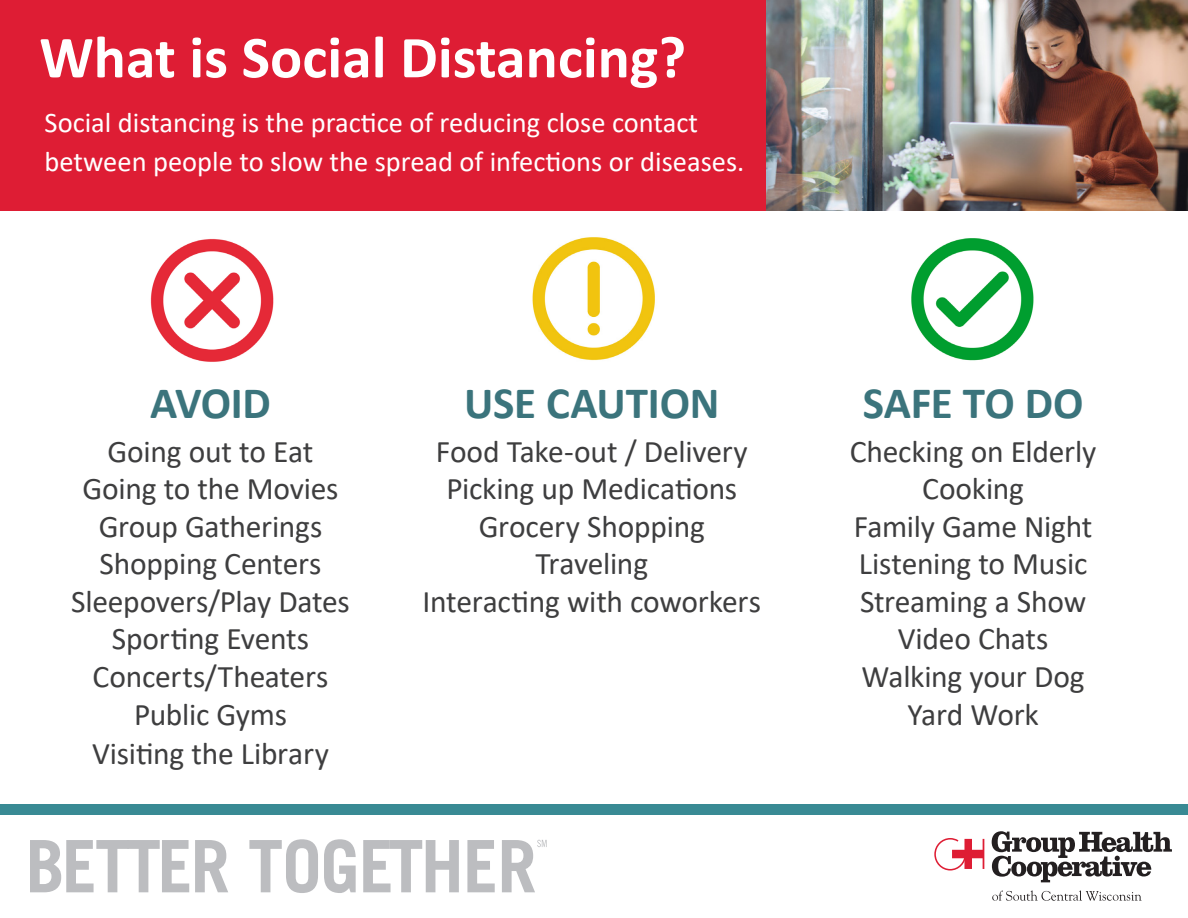
<style>
.page{position:relative;width:1188px;height:918px;background:#fff}
.page>*{position:absolute;margin:0;border:0;box-sizing:border-box;transform-origin:0 0}
.t1{font:700 60px "Calibri";color:#fff}
.Body{font:700 45px "Calibri";letter-spacing:-.005em;color:#3b747c}
.Body-2{font:31.5px "Calibri";letter-spacing:-.01em;color:#3e3e3f}
.t2{font:28.5px/39px "Calibri";color:#fff}
</style>
<div class="page">
<div style="left:0;top:0;width:767px;height:211px;background:#de1d34"></div>
<svg style="left:30px;top:840px;width:159px;height:52px"></svg>
<svg style="left:195px;top:840px;width:33px;height:52px"></svg>
<svg style="left:249px;top:839px;width:69px;height:54px"></svg>
<svg style="left:324px;top:839px;width:32px;height:54px"></svg>
<svg style="left:363px;top:840px;width:96px;height:52px"></svg>
<svg style="left:467px;top:840px;width:28px;height:52px"></svg>
<svg style="left:502px;top:840px;width:45px;height:52px"></svg>
<svg style="left:992px;top:831px;width:180px;height:51px"></svg>
<svg style="left:934px;top:838px;width:50px;height:33px"></svg>
<svg style="left:992px;top:890px;width:150px;height:11px"></svg>
<div style="left:0;top:804px;width:1188px;height:11px;background:#398a94"></div>
<img style="left:767px;top:0;width:421px;height:211px">
<img style="left:911px;top:238px;width:123px;height:123px">
<img style="left:150px;top:238px;width:124px;height:124px">
<img style="left:532px;top:237px;width:123px;height:124px">
<p class="t1" style="left:39px;top:15px;width:648px">What is Social Distancing?</p>
<p class="t2" style="left:45px;top:102px;width:701px">Social distancing is the practice of reducing close contact between people to slow the spread of infections or diseases.</p>
<p class="Body" style="left:150px;top:371px;width:122px">AVOID</p>
<p class="Body-2" style="left:108px;top:429px;width:207px">Going out to Eat</p>
<p class="Body-2" style="left:83px;top:467px;width:257px">Going to the Movies</p>
<p class="Body-2" style="left:99px;top:504px;width:225px">Group Gatherings</p>
<p class="Body-2" style="left:100px;top:542px;width:223px">Shopping Centers</p>
<p class="Body-2" style="left:71px;top:579px;width:280px">Sleepovers/Play Dates</p>
<p class="Body-2" style="left:112px;top:617px;width:199px">Sporting Events</p>
<p class="Body-2" style="left:93px;top:655px;width:237px">Concerts/Theaters</p>
<p class="Body-2" style="left:134px;top:692px;width:155px">Public Gyms</p>
<p class="Body-2" style="left:92px;top:731px;width:238px">Visiting the Library</p>
<p class="Body" style="left:464px;top:371px;width:257px">USE CAUTION</p>
<p class="Body-2" style="left:436px;top:429px;width:313px">Food Take-out / Delivery</p>
<p class="Body-2" style="left:446px;top:467px;width:292px">Picking up Medications</p>
<p class="Body-2" style="left:479px;top:504px;width:228px">Grocery Shopping</p>
<p class="Body-2" style="left:535px;top:542px;width:114px">Traveling</p>
<p class="Body-2" style="left:423px;top:579px;width:340px">Interacting with coworkers</p>
<p class="Body" style="left:863px;top:371px;width:222px">SAFE TO DO</p>
<p class="Body-2" style="left:850px;top:429px;width:248px">Checking on Elderly</p>
<p class="Body-2" style="left:922px;top:467px;width:103px">Cooking</p>
<p class="Body-2" style="left:854px;top:504px;width:240px">Family Game Night</p>
<p class="Body-2" style="left:859px;top:542px;width:230px">Listening to Music</p>
<p class="Body-2" style="left:860px;top:579px;width:228px">Streaming a Show</p>
<p class="Body-2" style="left:898px;top:617px;width:152px">Video Chats</p>
<p class="Body-2" style="left:862px;top:655px;width:225px">Walking your Dog</p>
<p class="Body-2" style="left:907px;top:692px;width:133px">Yard Work</p>
</div>
